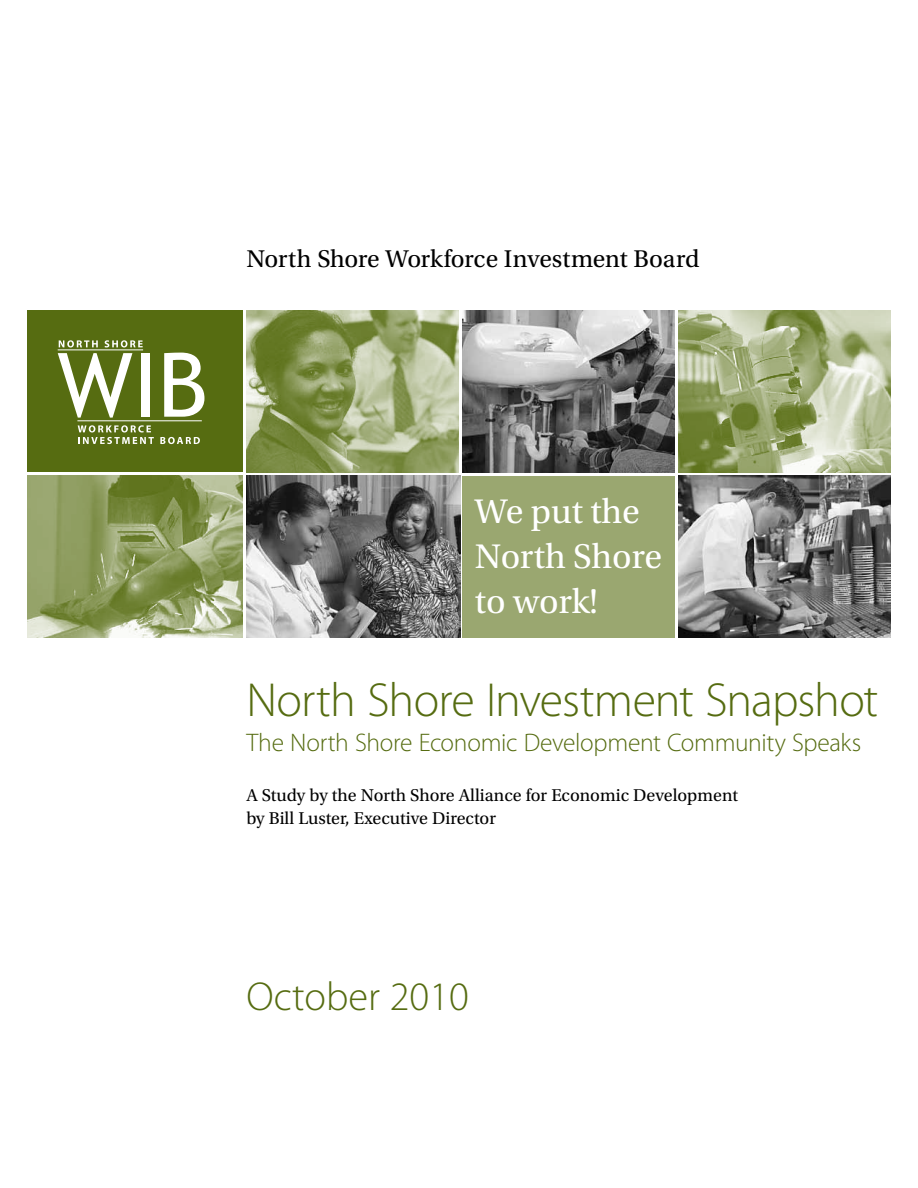
<style>
.page{position:relative;width:918px;height:1188px;background:#fff}
.page>*{position:absolute;margin:0;border:0;box-sizing:border-box;transform-origin:0 0}
.t1{font:300 48px "Myriad Pro";letter-spacing:-.02em;color:#566c11}
.t2{font:300 40.5px "Myriad Pro";color:#566c11}
.t3{font:36px/45px "Utopia Std";color:#fff}
.t4{font:300 25.5px "Myriad Pro";letter-spacing:-.01em;color:#566c11}
.t5{font:25.5px "Utopia Std";letter-spacing:-.005em;color:#000}
.t6{font:18px/22.5px "Utopia Std";color:#000}
</style>
<div class="page">
<img style="left:27px;top:476px;width:216px;height:162px">
<div style="left:27px;top:310px;width:216px;height:162px;background:#566c11"></div>
<div style="left:462px;top:476px;width:213px;height:162px;background:#9aa770"></div>
<img style="left:246px;top:310px;width:213px;height:162px">
<img style="left:678px;top:476px;width:213px;height:162px">
<img style="left:246px;top:476px;width:214px;height:162px">
<img style="left:678px;top:310px;width:213px;height:162px">
<img style="left:462px;top:311px;width:213px;height:161px">
<svg style="left:58px;top:353px;width:74px;height:65px"></svg>
<div style="left:141px;top:353px;width:9px;height:64px;background:#fff"></div>
<svg style="left:164px;top:353px;width:40px;height:64px"></svg>
<svg style="left:78px;top:425px;width:76px;height:19px"></svg>
<svg style="left:160px;top:437px;width:40px;height:7px"></svg>
<hr style="left:77px;top:420px;width:125px;height:1px;background:#fff">
<hr style="left:58px;top:350px;width:85px;height:1px;background:#fff">
<svg style="left:59px;top:340px;width:39px;height:7px"></svg>
<svg style="left:105px;top:340px;width:38px;height:7px"></svg>
<h3 class="t5" style="left:246px;top:245px;width:455px">North Shore Workforce Investment Board</h3>
<h3 class="t3" style="left:475px;top:489px;width:189px">We put the<br>North Shore to work!</h3>
<h1 class="t1" style="left:246px;top:671px;width:634px">North Shore Investment Snapshot</h1>
<h3 class="t4" style="left:246px;top:727px;width:617px">The North Shore Economic Development Community Speaks</h3>
<p class="t6" style="left:246px;top:785px;width:493px">A Study by the North Shore Alliance for Economic Development by Bill Luster, Executive Director</p>
<h2 class="t2" style="left:246px;top:972px;width:224px">October 2010</h2>
</div>
